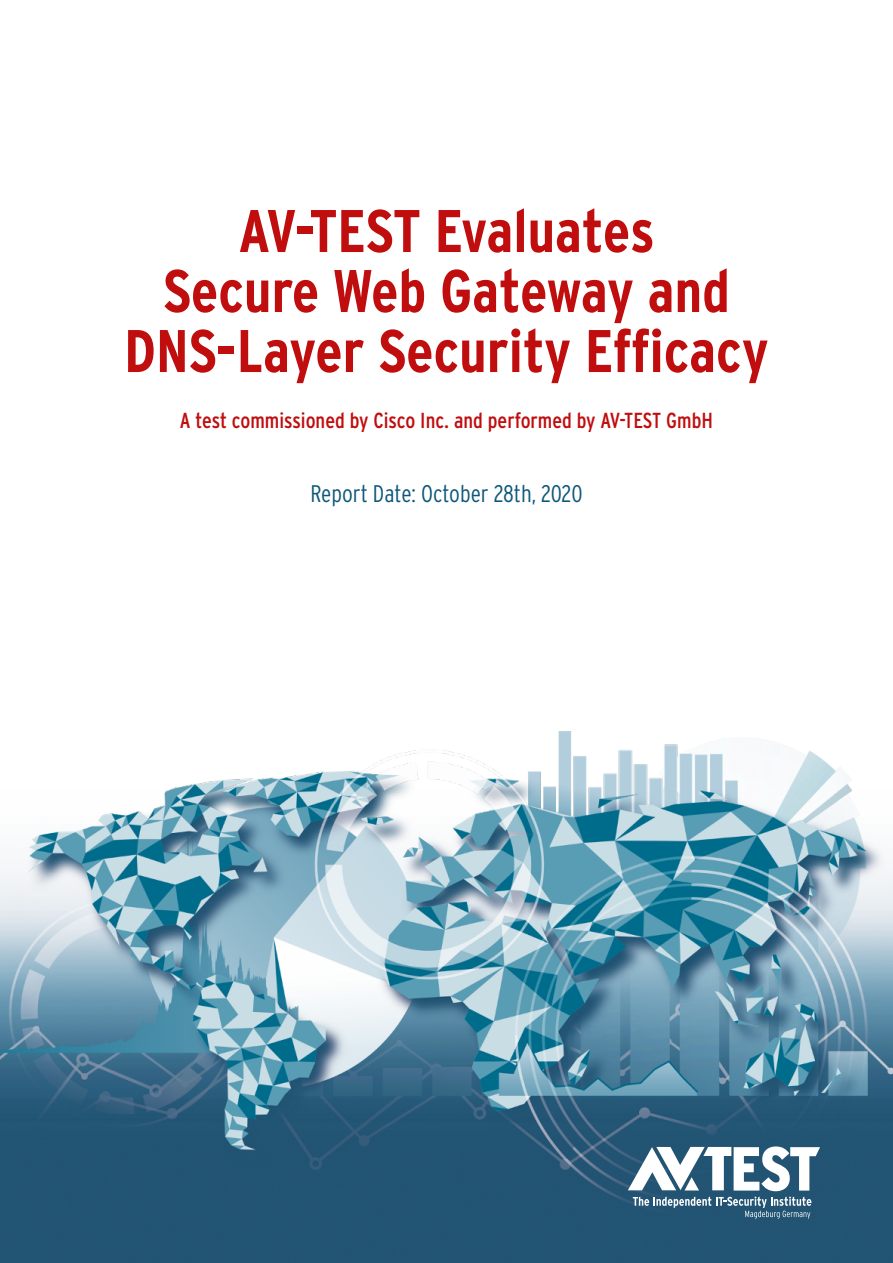
<style>
.page{position:relative;width:893px;height:1263px;background:#fff}
.page>*{position:absolute;margin:0;border:0;box-sizing:border-box;transform-origin:0 0}
.t1{font:700 condensed 60px/60px "Interstate";letter-spacing:-.005em;color:#c00d0e;text-align:center}
.t2{font:300 condensed 24px "Interstate";color:#0e577a}
.t3{font:condensed 21.75px "Interstate";color:#c00d0e}
</style>
<div class="page">
<img style="left:0;top:731px;width:893px;height:532px">
<svg style="left:628px;top:1146px;width:192px;height:73px"></svg>
<p class="t1" style="left:124px;top:200px;width:646px">AV-TEST Evaluates<br>Secure Web Gateway and<br>DNS-Layer Security Efficacy</p>
<p class="t3" style="left:180px;top:407px;width:535px">A test commissioned by Cisco Inc. and performed by AV-TEST GmbH</p>
<p class="t2" style="left:310px;top:479px;width:274px">Report Date: October 28th, 2020</p>
</div>
